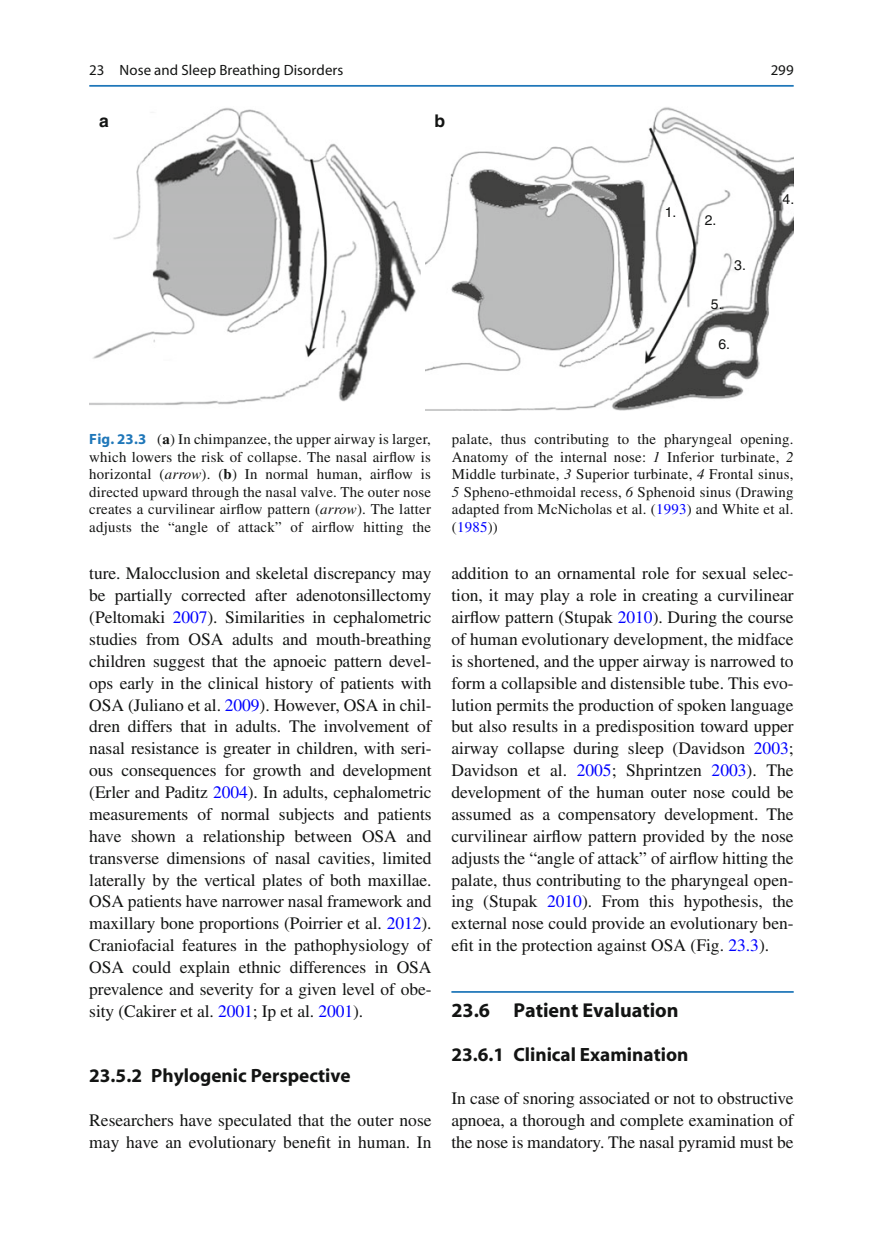
<style>
.page{position:relative;width:883px;height:1260px;background:#fff}
.page>*{position:absolute;margin:0;border:0;box-sizing:border-box;transform-origin:0 0}
.t1{font:700 20.12px "Myriad";color:#131413}
.t2{font:700 19.25px "Myriad";color:#131413}
.t3{font:17.5px/21.9px "Times";color:#131413;text-align:justify}
.t4{font:700 17.5px "Helvetica";color:#131413}
.t5{font:14.88px/17.5px "Times";letter-spacing:.015em;color:#131413;text-align:justify}
.t6{font:14.88px "Myriad";letter-spacing:.01em;color:#131413}
.t7{font:14px "Helvetica";color:#131413}
.s1{font-family:"Myriad";font-weight:700;color:#1f77b9}
.s2{font-weight:700}
.s3{font-style:italic}
.s4{color:#00f}
</style>
<div class="page">
<hr style="left:451px;top:991px;width:343px;height:2px;background:#1f77b9">
<img style="left:89px;top:108px;width:332px;height:297px">
<img style="left:426px;top:107px;width:368px;height:304px">
<hr style="left:89px;top:85px;width:705px;height:2px;background:#1f77b9">
<p class="t6" style="left:89px;top:64px;width:256px">23 Nose and Sleep Breathing Disorders</p>
<p class="t4" style="left:99px;top:115px;width:11px">a</p>
<p class="t4" style="left:435px;top:115px;width:12px">b</p>
<p class="t6" style="left:771px;top:64px;width:25px">299</p>
<p class="t7" style="left:665px;top:207px;width:13px">1.</p>
<p class="t7" style="left:705px;top:215px;width:13px">2.</p>
<p class="t7" style="left:734px;top:260px;width:13px">3.</p>
<p class="t7" style="left:711px;top:299px;width:13px">5.</p>
<p class="t7" style="left:718px;top:338px;width:13px">6.</p>
<p class="t7" style="left:783px;top:194px;width:13px">4.</p>
<p class="t5" style="left:89px;top:432px;width:343px"><span class="s1">Fig. 23.3</span> ( <span class="s2">a</span> ) In chimpanzee, the upper airway is larger, which lowers the risk of collapse. The nasal airflow is horizontal ( <span class="s3">arrow</span> ). ( <span class="s2">b</span> ) In normal human, airflow is directed upward through the nasal valve. The outer nose creates a curvilinear airflow pattern ( <span class="s3">arrow</span> ). The latter adjusts the “angle of attack” of airflow hitting the</p>
<p class="t5" style="left:452px;top:432px;width:343px">palate, thus contributing to the pharyngeal opening.<br>Anatomy of the internal nose: <span class="s3">1</span> Inferior turbinate, <span class="s3">2<br></span>Middle turbinate, <span class="s3">3</span> Superior turbinate, <span class="s3">4</span> Frontal sinus, <span class="s3">5</span> Spheno-ethmoidal recess, <span class="s3">6</span> Sphenoid sinus (Drawing adapted from McNicholas et al. ( <span class="s4">1993</span> ) and White et al. ( <span class="s4">1985</span> ))</p>
<p class="t3" style="left:89px;top:564px;width:344px">ture. Malocclusion and skeletal discrepancy may be partially corrected after adenotonsillectomy (Peltomaki <span class="s4">2007</span> ). Similarities in cephalometric studies from OSA adults and mouth-breathing children suggest that the apnoeic pattern devel&shy;ops early in the clinical history of patients with OSA (Juliano et al. <span class="s4">2009</span> ). However, OSA in chil&shy;dren differs that in adults. The involvement of nasal resistance is greater in children, with seri&shy;ous consequences for growth and development (Erler and Paditz <span class="s4">2004</span> ). In adults, cephalometric measurements of normal subjects and patients have shown a relationship between OSA and transverse dimensions of nasal cavities, limited laterally by the vertical plates of both maxillae.<br>OSA patients have narrower nasal framework and maxillary bone proportions (Poirrier et al. <span class="s4">2012</span> ).<br>Craniofacial features in the pathophysiology of OSA could explain ethnic differences in OSA prevalence and severity for a given level of obe&shy;sity (Cakirer et al. <span class="s4">2001</span> ; Ip et al. <span class="s4">2001</span> ).</p>
<p class="t2" style="left:89px;top:1069px;width:263px">23.5.2 Phylogenic Perspective</p>
<p class="t3" style="left:89px;top:1111px;width:344px">Researchers have speculated that the outer nose may have an evolutionary benefit in human. In</p>
<p class="t3" style="left:451px;top:564px;width:344px">addition to an ornamental role for sexual selec&shy;tion, it may play a role in creating a curvilinear airflow pattern (Stupak <span class="s4">2010</span> ). During the course of human evolutionary development, the midface is shortened, and the upper airway is narrowed to form a collapsible and distensible tube. This evo&shy;lution permits the production of spoken language but also results in a predisposition toward upper airway collapse during sleep (Davidson <span class="s4">2003</span> ; Davidson et al. <span class="s4">2005</span> ; Shprintzen <span class="s4">2003</span> ). The development of the human outer nose could be assumed as a compensatory development. The curvilinear airflow pattern provided by the nose adjusts the “angle of attack” of airflow hitting the palate, thus contributing to the pharyngeal open&shy;ing (Stupak <span class="s4">2010</span> ). From this hypothesis, the external nose could provide an evolutionary ben&shy;efit in the protection against OSA (Fig. <span class="s4">23.3</span> ).</p>
<p class="t1" style="left:451px;top:1003px;width:229px">23.6 Patient Evaluation</p>
<p class="t2" style="left:451px;top:1047px;width:238px">23.6.1 Clinical Examination</p>
<p class="t3" style="left:451px;top:1089px;width:344px">In case of snoring associated or not to obstructive apnoea, a thorough and complete examination of the nose is mandatory. The nasal pyramid must be</p>
</div>
